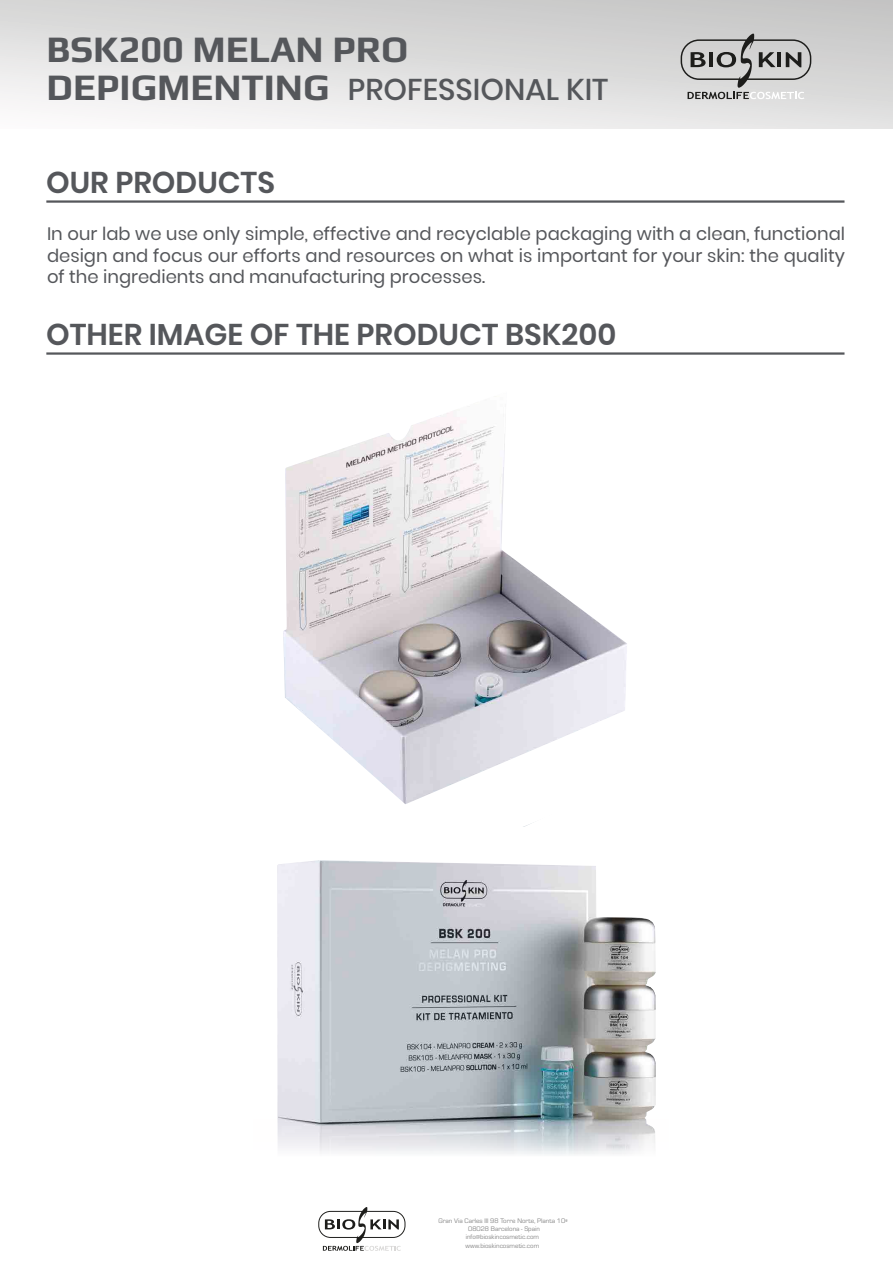
<style>
.page{position:relative;width:893px;height:1263px;background:#fff}
.page>*{position:absolute;margin:0;border:0;box-sizing:border-box;transform-origin:0 0}
.t1{font:700 37.5px "Play";color:#55575b}
.t2{font:600 30px "Poppins";color:#55575b}
.t3{font:500 30px "Poppins";color:#55575b}
.t4{font:18px/21.6px "Poppins";color:#55575b;text-align:justify}
.t5{font:6.75px/8.1px "Eurostile";color:#878787;text-align:center}
.s1{font-family:"Play";font-weight:700;font-size:37.5px}
</style>
<div class="page">
<hr style="left:46px;top:200px;width:798px;height:3px;background:#55575b">
<hr style="left:46px;top:352px;width:798px;height:3px;background:#55575b">
<svg style="left:318px;top:1207px;width:87px;height:44px"></svg>
<div style="left:0;top:0;width:892px;height:128px;background:linear-gradient(to bottom,#cbcbcb,#f2f1f1)"></div>
<svg style="left:681px;top:34px;width:130px;height:65px;background:#b3b3b3"></svg>
<img style="left:283px;top:410px;width:328px;height:281px">
<svg style="left:285px;top:632px;width:342px;height:195px"></svg>
<img style="left:277px;top:860px;width:379px;height:260px">
<svg style="left:277px;top:1120px;width:378px;height:35px"></svg>
<h1 class="t1" style="left:47px;top:27px;width:363px">BSK200 MELAN PRO</h1>
<h2 class="t3" style="left:47px;top:72px;width:563px"><span class="s1">DEPIGMENTING</span> PROFESSIONAL KIT</h2>
<h2 class="t2" style="left:46px;top:165px;width:230px">OUR PRODUCTS</h2>
<p class="t4" style="left:47px;top:223px;width:799px">In our lab we use only simple, effective and recyclable packaging with a clean, functional design and focus our efforts and resources on what is important for your skin: the quality of the ingredients and manufacturing processes.</p>
<h2 class="t2" style="left:46px;top:317px;width:572px">OTHER IMAGE OF THE PRODUCT BSK200</h2>
<p class="t5" style="left:438px;top:1216px;width:131px">Gran Via Carles III 98 Torre Norte, Planta 10ª<br>08028 Barcelona - Spain info@bioskincosmetic.com www.bioskincosmetic.com</p>
</div>
